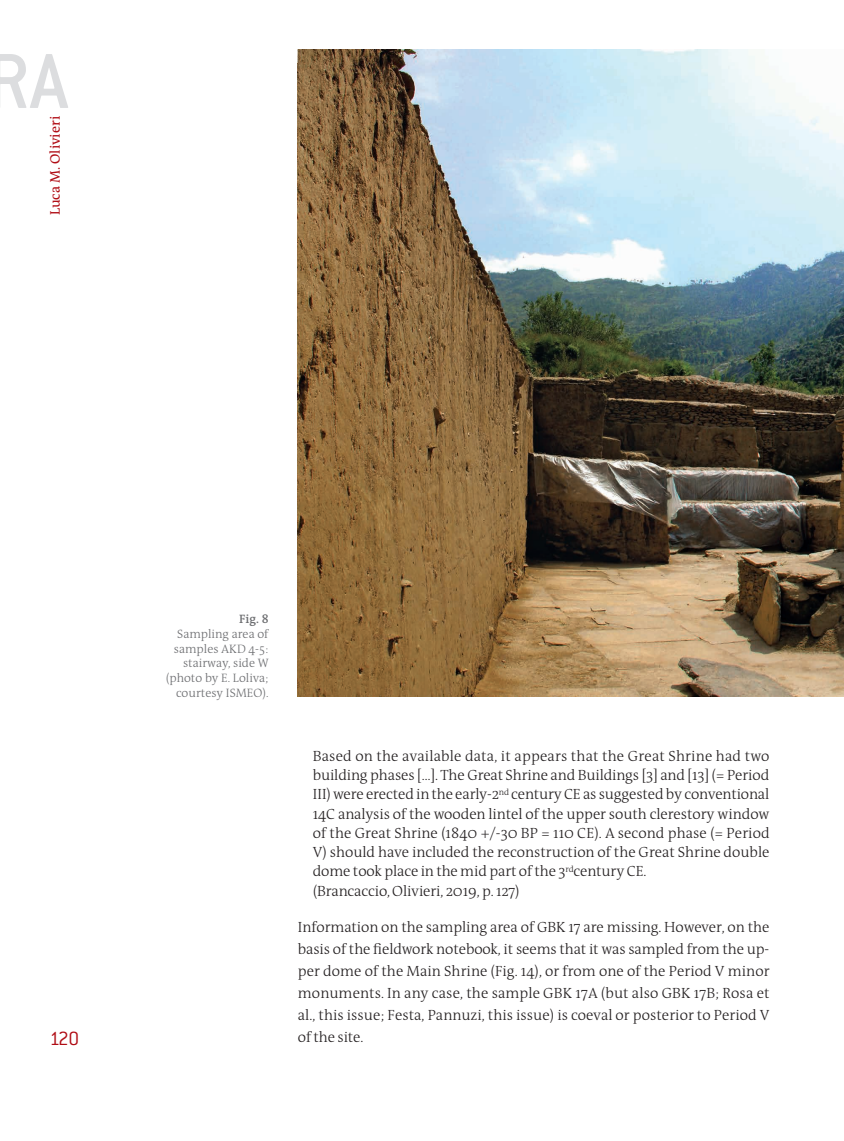
<style>
.page{position:relative;width:844px;height:1141px;background:#fff}
.page>*{position:absolute;margin:0;border:0;box-sizing:border-box;transform-origin:0 0}
.t1{font:500 85.58px "Conduit ITC";color:#dcdddf}
.t2{font:300 21px "Conduit ITC";color:#b00d15}
.t3{font:300 14.88px/19.2px "The Antiqua B3";letter-spacing:-.005em;color:#231f20}
.t4{font:14px "The Antiqua B5";color:#b00d15}
.t5{font:300 12.25px/14.7px "The Antiqua B3";color:#6c6d70;text-align:right}
.t6{font:600 12.25px "The Antiqua B6";color:#6c6d70}
</style>
<div class="page">
<img style="left:298px;top:50px;width:545px;height:647px">
<h1 class="t1" style="left:-14px;top:33px;width:84px">RA</h1>
<p class="t4" style="left:48px;top:215px;width:101px;rotate:-90deg">Luca M. Olivieri</p>
<h2 class="t2" style="left:50px;top:1027px;width:31px">120</h2>
<p class="t6" style="left:239px;top:612px;width:31px">Fig. 8</p>
<p class="t5" style="left:166px;top:627px;width:104px">Sampling area of samples AKD 4-5: stairway, side W (photo by E. Loliva; courtesy ISMEO).</p>
<p class="t3" style="left:313px;top:747px;width:458px">Based on the available data, it appears that the Great Shrine had two building phases […]. The Great Shrine and Buildings [3] and [13] (= Period III) were erected in the early-2<sup>nd</sup> century CE as suggested by conventional 14C analysis of the wooden lintel of the upper south clerestory window of the Great Shrine (1840 +/-30 BP = 110 CE). A second phase (= Period V) should have included the reconstruction of the Great Shrine double dome took place in the mid part of the 3<sup>rd</sup>century CE.<br>(Brancaccio, Olivieri, 2019, p. 127)</p>
<p class="t3" style="left:298px;top:917px;width:473px;line-height:21.9px;text-align:justify">Information on the sampling area of GBK 17 are missing. However, on the basis of the fieldwork notebook, it seems that it was sampled from the up&shy;per dome of the Main Shrine (Fig. 14), or from one of the Period V minor monuments. In any case, the sample GBK 17A (but also GBK 17B; Rosa et al., this issue; Festa, Pannuzi, this issue) is coeval or posterior to Period V of the site.</p>
</div>
